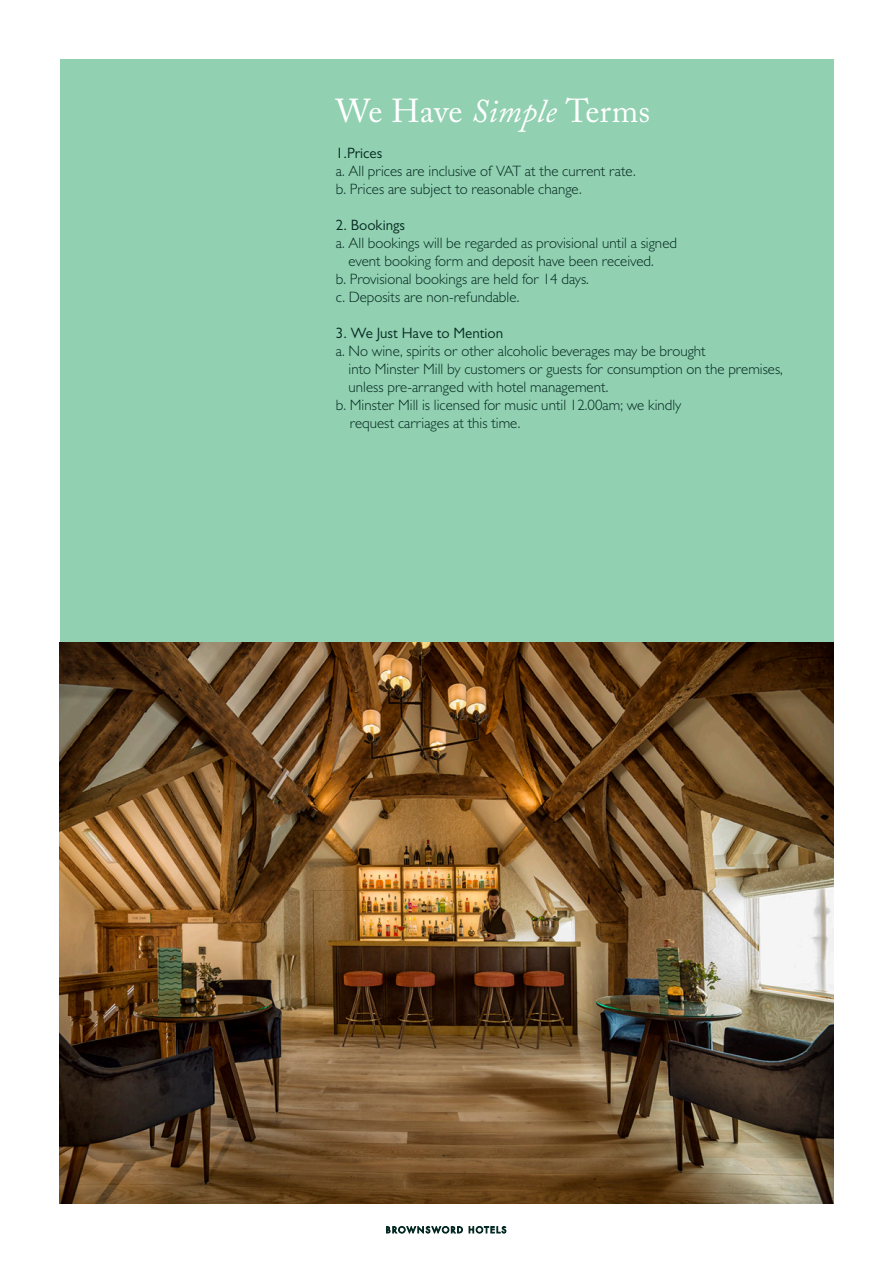
<style>
.page{position:relative;width:893px;height:1263px;background:#fff}
.page>*{position:absolute;margin:0;border:0;box-sizing:border-box;transform-origin:0 0}
.MD_22_24{font:33px "Adobe Caslon Pro";color:#fff}
.BL_10_12_Text{font:300 15px/18px "Gill Sans MT Pro";color:#052a23}
.BL_10_12_Text-2{font:15px "Gill Sans MT Pro";color:#052a23}
.s1{font-style:italic}
</style>
<div class="page">
<svg style="left:386px;top:1226px;width:120px;height:8px"></svg>
<div style="left:60px;top:60px;width:773px;height:1143px;background:#91d0b0"></div>
<img style="left:60px;top:642px;width:773px;height:561px">
<p class="MD_22_24" style="left:336px;top:91px;width:316px">We Have <span class="s1">Simple</span> Terms</p>
<p class="BL_10_12_Text-2" style="left:336px;top:144px;width:48px">1.Prices</p>
<p class="BL_10_12_Text" style="left:336px;top:162px;width:301px">a. All prices are inclusive of VAT at the current rate.</p>
<p class="BL_10_12_Text" style="left:336px;top:180px;width:247px">b. Prices are subject to reasonable change.</p>
<p class="BL_10_12_Text-2" style="left:336px;top:216px;width:71px">2. Bookings</p>
<p class="BL_10_12_Text" style="left:349px;top:234px;width:330px;text-indent:-13px">a. All bookings will be regarded as provisional until a signed event booking form and deposit have been received.</p>
<p class="BL_10_12_Text" style="left:336px;top:270px;width:254px">b. Provisional bookings are held for 14 days.</p>
<p class="BL_10_12_Text" style="left:336px;top:288px;width:185px">c. Deposits are non-refundable.</p>
<p class="BL_10_12_Text-2" style="left:336px;top:324px;width:169px">3. We Just Have to Mention</p>
<p class="BL_10_12_Text" style="left:349px;top:342px;width:436px;text-indent:-13px">a. No wine, spirits or other alcoholic beverages may be brought<br>into Minster Mill by customers or guests for consumption on the premises, unless pre-arranged with hotel management.</p>
<p class="BL_10_12_Text" style="left:350px;top:396px;width:333px;text-indent:-14px">b. Minster Mill is licensed for music until 12.00am; we kindly request carriages at this time.</p>
</div>
